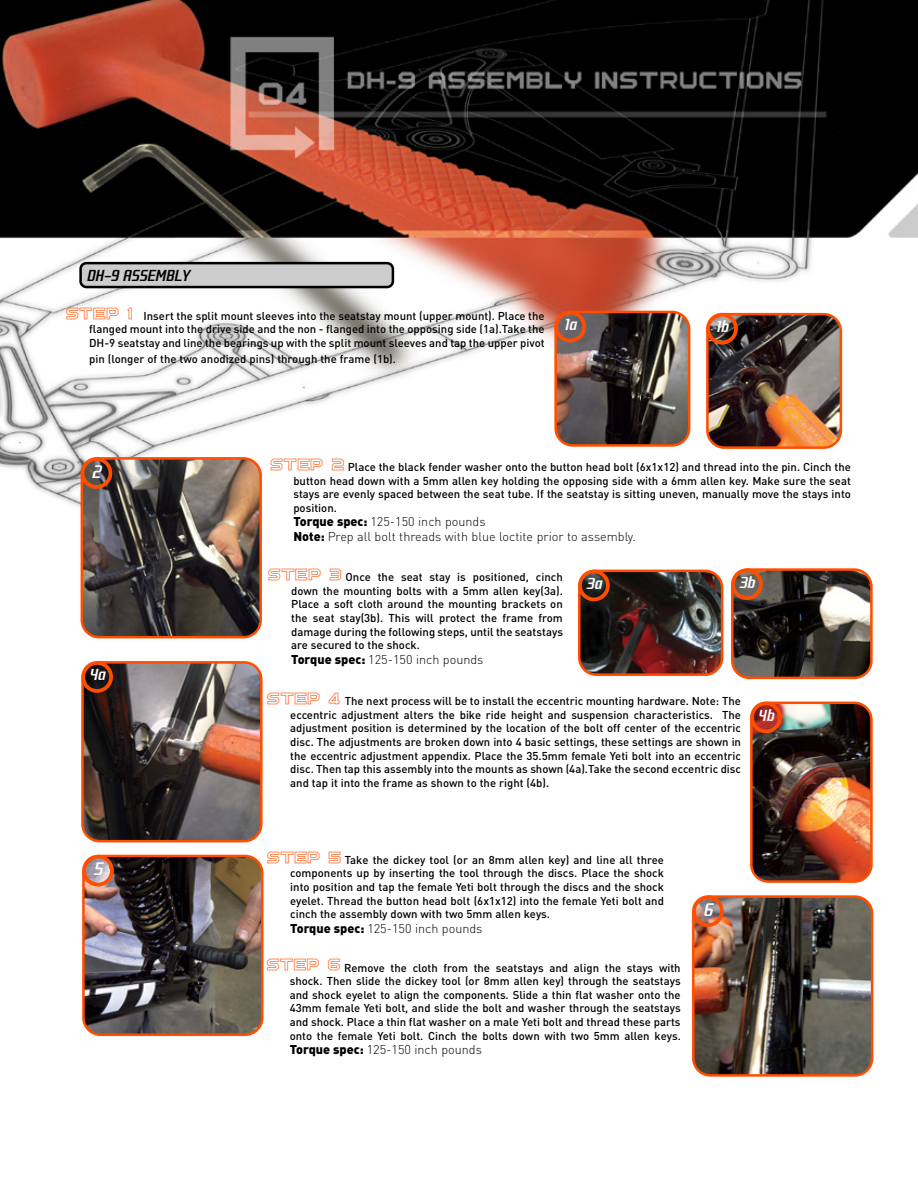
<style>
.page{position:relative;width:918px;height:1188px;background:#fff}
.page>*{position:absolute;margin:0;border:0;box-sizing:border-box;transform-origin:0 0}
.t1{font:italic 500 20.1px "Fragma";color:#fff}
.t2{font:italic 500 17.7px "Fragma";color:#000}
.t3{font:italic 500 17.7px "Fragma";color:#fff}
.t4{font:15.15px "Rally Outline Regular";letter-spacing:.08em;color:#ff4e00}
.t5{font:300 12.6px/15.1px "DIN";color:#000}
.t6{font:500 11.4px/13.6px "DIN";color:#000;text-align:justify}
.s1{font-weight:900}
</style>
<div class="page">
<img style="left:0;top:0;width:918px;height:1062px">
<div style="left:290px;top:572px;width:274px;height:101px;background:#fff"></div>
<div style="left:289px;top:696px;width:453px;height:140px;background:#fff"></div>
<div style="left:289px;top:855px;width:376px;height:88px;background:#fff"></div>
<div style="left:288px;top:962px;width:394px;height:115px;background:#fff"></div>
<svg style="left:79px;top:262px;width:315px;height:26px;background:#a6a6a6"></svg>
<img style="left:81px;top:661px;width:182px;height:181px">
<svg style="left:731px;top:568px;width:142px;height:111px;background:#58463b"></svg>
<img style="left:578px;top:570px;width:145px;height:106px">
<img style="left:81px;top:457px;width:181px;height:181px">
<img style="left:706px;top:313px;width:136px;height:136px">
<img style="left:554px;top:311px;width:136px;height:136px">
<img style="left:692px;top:895px;width:181px;height:182px">
<img style="left:82px;top:855px;width:182px;height:181px">
<img style="left:750px;top:702px;width:123px;height:181px">
<div style="left:0;top:1058px;width:78px;height:49px;background:#fff"></div>
<h2 class="t2" style="left:86px;top:266px;width:105px">DH-9 ASSEMBLY</h2>
<h3 class="t4" style="left:66px;top:300px;width:67px">STEP 1</h3>
<p class="t6" style="left:89px;top:309px;width:457px;text-indent:54px">Insert the split mount sleeves into the seatstay mount (upper mount). Place the flanged mount into the drive side and the non - flanged into the opposing side (1a).Take the DH-9 seatstay and line the bearings up with the split mount sleeves and tap the upper pivot</p>
<p class="t6" style="left:89px;top:352px;width:308px">pin (longer of the two anodized pins) through the frame (1b).</p>
<h2 class="t3" style="left:564px;top:315px;width:14px">1a</h2>
<h2 class="t3" style="left:716px;top:317px;width:14px">1b</h2>
<h1 class="t1" style="left:92px;top:461px;width:11px">2</h1>
<h2 class="t3" style="left:89px;top:665px;width:17px">4a</h2>
<h1 class="t1" style="left:94px;top:859px;width:11px">5</h1>
<h3 class="t4" style="left:271px;top:451px;width:75px">STEP 2</h3>
<p class="t6" style="left:293px;top:460px;width:559px;text-indent:54px">Place the black fender washer onto the button head bolt (6x1x12) and thread into the pin. Cinch the button head down with a 5mm allen key holding the opposing side with a 6mm allen key. Make sure the seat stays are evenly spaced between the seat tube. If the seatstay is sitting uneven, manually move the stays into position.</p>
<p class="t5" style="left:293px;top:514px;width:344px"><span class="s1">Torque spec:</span> 125-150 inch pounds<br><span class="s1">Note:</span> Prep all bolt threads with blue loctite prior to assembly.</p>
<p class="t6" style="left:291px;top:570px;width:273px;text-indent:54px">Once the seat stay is positioned, cinch down the mounting bolts with a 5mm allen key(3a).<br>Place a soft cloth around the mounting brackets on the seat stay(3b). This will protect the frame from damage during the following steps, until the seatstays are secured to the shock.</p>
<p class="t5" style="left:291px;top:651px;width:194px"><span class="s1">Torque spec:</span> 125-150 inch pounds</p>
<h3 class="t4" style="left:269px;top:562px;width:74px">STEP 3</h3>
<h2 class="t3" style="left:586px;top:574px;width:17px">3a</h2>
<h2 class="t3" style="left:739px;top:573px;width:17px">3b</h2>
<h3 class="t4" style="left:268px;top:685px;width:74px">STEP 4</h3>
<p class="t6" style="left:290px;top:694px;width:452px;text-indent:54px">The next process will be to install the eccentric mounting hardware. Note: The eccentric adjustment alters the bike ride height and suspension characteristics. The adjustment position is determined by the location of the bolt off center of the eccentric disc. The adjustments are broken down into 4 basic settings, these settings are shown in the eccentric adjustment appendix. Place the 35.5mm female Yeti bolt into an eccentric disc. Then tap this assembly into the mounts as shown (4a).Take the second eccentric disc and tap it into the frame as shown to the right (4b).</p>
<h2 class="t3" style="left:758px;top:706px;width:18px">4b</h2>
<h3 class="t4" style="left:268px;top:844px;width:75px">STEP 5</h3>
<p class="t6" style="left:290px;top:853px;width:375px;text-indent:54px">Take the dickey tool (or an 8mm allen key) and line all three components up by inserting the tool through the discs. Place the shock into position and tap the female Yeti bolt through the discs and the shock eyelet. Thread the button head bolt (6x1x12) into the female Yeti bolt and cinch the assembly down with two 5mm allen keys.</p>
<p class="t5" style="left:290px;top:920px;width:194px"><span class="s1">Torque spec:</span> 125-150 inch pounds</p>
<p class="t6" style="left:290px;top:960px;width:393px;text-indent:54px">Remove the cloth from the seatstays and align the stays with shock. Then slide the dickey tool (or 8mm allen key) through the seatstays and shock eyelet to align the components. Slide a thin flat washer onto the 43mm female Yeti bolt, and slide the bolt and washer through the seatstays and shock. Place a thin flat washer on a male Yeti bolt and thread these parts onto the female Yeti bolt. Cinch the bolts down with two 5mm allen keys.</p>
<p class="t5" style="left:290px;top:1042px;width:194px"><span class="s1">Torque spec:</span> 125-150 inch pounds</p>
<h3 class="t4" style="left:267px;top:952px;width:75px">STEP 6</h3>
<h1 class="t1" style="left:703px;top:899px;width:11px">6</h1>
</div>
